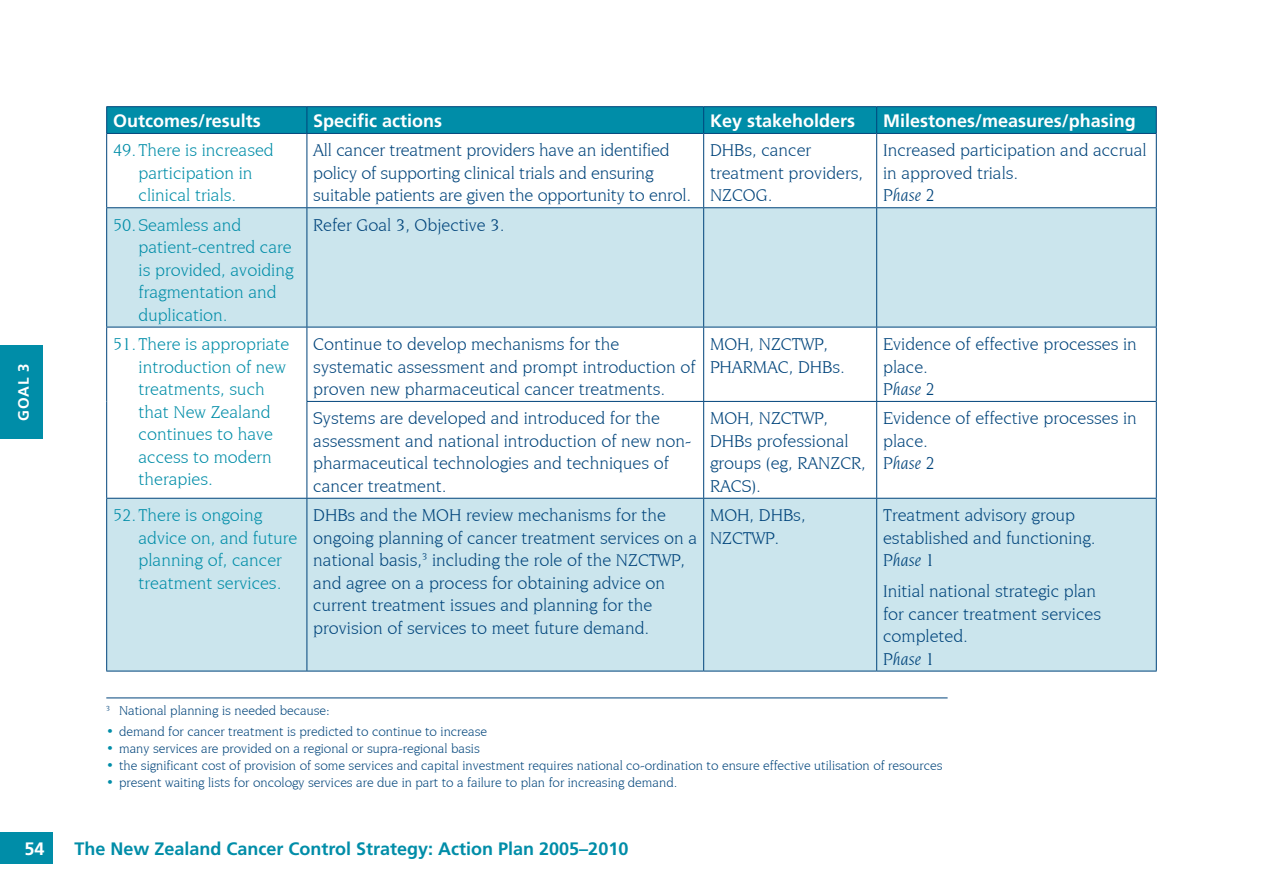
<style>
.page{position:relative;width:1263px;height:893px;background:#fff}
.page>*{position:absolute;margin:0;border:0;box-sizing:border-box;transform-origin:0 0}
.t1{font:18px/22.5px "Novarese IT Cby BT Book";color:#00447b}
.t2{font:18px/22.5px "Novarese IT Cby BT Book";color:#008da8}
.t3{font:700 18px "Frutiger";color:#fff}
.t4{font:700 18px "Frutiger";color:#008da8}
.t5{font:italic 18px "Novarese IT Cby BT";color:#00447b}
.t6{font:700 15px "Frutiger";color:#fff}
.t7{font:13.5px "Novarese IT Cby BT Book";color:#00447b}
.s1{color:#008da8}
</style>
<div class="page">
<div style="left:0;top:345px;width:43px;height:94px;background:#008da8"></div>
<div style="left:0;top:832px;width:53px;height:31px;background:#008da8"></div>
<svg style="left:107px;top:208px;width:1049px;height:463px;fill:#cbe5ed"></svg>
<hr style="left:106px;top:134px;width:1px;height:73px;background:#00447b">
<hr style="left:1156px;top:134px;width:1px;height:73px;background:#00447b">
<hr style="left:307px;top:134px;width:1px;height:73px;background:#00447b">
<hr style="left:703px;top:134px;width:1px;height:73px;background:#00447b">
<hr style="left:876px;top:134px;width:1px;height:73px;background:#00447b">
<hr style="left:307px;top:208px;width:1px;height:119px;background:#00447b">
<hr style="left:703px;top:208px;width:1px;height:119px;background:#00447b">
<hr style="left:876px;top:208px;width:1px;height:119px;background:#00447b">
<hr style="left:307px;top:327px;width:1px;height:74px;background:#00447b">
<hr style="left:703px;top:327px;width:1px;height:74px;background:#00447b">
<hr style="left:876px;top:327px;width:1px;height:74px;background:#00447b">
<hr style="left:307px;top:401px;width:397px;height:1px;background:#00447b">
<hr style="left:307px;top:402px;width:1px;height:96px;background:#00447b">
<hr style="left:704px;top:401px;width:173px;height:1px;background:#00447b">
<hr style="left:703px;top:402px;width:1px;height:96px;background:#00447b">
<hr style="left:877px;top:401px;width:279px;height:1px;background:#00447b">
<hr style="left:876px;top:402px;width:1px;height:96px;background:#00447b">
<hr style="left:307px;top:499px;width:1px;height:172px;background:#00447b">
<hr style="left:703px;top:499px;width:1px;height:172px;background:#00447b">
<hr style="left:876px;top:499px;width:1px;height:172px;background:#00447b">
<hr style="left:106px;top:106px;width:201px;height:1px;background:#00447b">
<hr style="left:307px;top:106px;width:397px;height:1px;background:#00447b">
<hr style="left:704px;top:106px;width:173px;height:1px;background:#00447b">
<hr style="left:877px;top:106px;width:280px;height:1px;background:#00447b">
<div style="left:106px;top:107px;width:1051px;height:26px;background:#008da8"></div>
<hr style="left:106px;top:133px;width:201px;height:1px;background:#00447b">
<hr style="left:307px;top:133px;width:397px;height:1px;background:#00447b">
<hr style="left:704px;top:133px;width:173px;height:1px;background:#00447b">
<hr style="left:877px;top:133px;width:280px;height:1px;background:#00447b">
<hr style="left:106px;top:207px;width:201px;height:1px;background:#00447b">
<hr style="left:106px;top:208px;width:1px;height:119px;background:#00447b">
<hr style="left:307px;top:207px;width:397px;height:1px;background:#00447b">
<hr style="left:704px;top:207px;width:173px;height:1px;background:#00447b">
<hr style="left:877px;top:207px;width:280px;height:1px;background:#00447b">
<hr style="left:1156px;top:208px;width:1px;height:119px;background:#00447b">
<hr style="left:106px;top:327px;width:201px;height:1px;background:#00447b">
<hr style="left:106px;top:327px;width:1px;height:74px;background:#00447b">
<hr style="left:307px;top:327px;width:397px;height:1px;background:#00447b">
<hr style="left:704px;top:327px;width:173px;height:1px;background:#00447b">
<hr style="left:877px;top:327px;width:280px;height:1px;background:#00447b">
<hr style="left:1156px;top:327px;width:1px;height:74px;background:#00447b">
<hr style="left:106px;top:401px;width:1px;height:97px;background:#00447b">
<hr style="left:1156px;top:401px;width:1px;height:97px;background:#00447b">
<hr style="left:106px;top:498px;width:201px;height:1px;background:#00447b">
<hr style="left:106px;top:499px;width:1px;height:172px;background:#00447b">
<hr style="left:307px;top:498px;width:397px;height:1px;background:#00447b">
<hr style="left:704px;top:498px;width:173px;height:1px;background:#00447b">
<hr style="left:877px;top:498px;width:280px;height:1px;background:#00447b">
<hr style="left:1156px;top:499px;width:1px;height:172px;background:#00447b">
<hr style="left:106px;top:671px;width:201px;height:1px;background:#00447b">
<hr style="left:307px;top:671px;width:397px;height:1px;background:#00447b">
<hr style="left:704px;top:671px;width:173px;height:1px;background:#00447b">
<hr style="left:877px;top:671px;width:280px;height:1px;background:#00447b">
<hr style="left:106px;top:698px;width:841px;height:1px;background:#00447b">
<p class="t6" style="left:15px;top:421px;width:59px;rotate:-90deg">GOAL 3</p>
<p class="t3" style="left:113px;top:110px;width:149px">Outcomes/results</p>
<p class="t3" style="left:313px;top:110px;width:131px">Specific actions</p>
<p class="t3" style="left:710px;top:110px;width:147px">Key stakeholders</p>
<p class="t3" style="left:883px;top:110px;width:254px">Milestones/measures/phasing</p>
<p class="t2" style="left:139px;top:139px;width:137px;text-indent:-26px">49. There is increased participation in clinical trials.</p>
<p class="t1" style="left:313px;top:139px;width:379px">All cancer treatment providers have an identified policy of supporting clinical trials and ensuring suitable patients are given the opportunity to enrol.</p>
<p class="t1" style="left:710px;top:139px;width:155px">DHBs, cancer treatment providers,<br>NZCOG.</p>
<p class="t1" style="left:883px;top:139px;width:265px">Increased participation and accrual in approved trials.</p>
<p class="t5" style="left:883px;top:185px;width:53px">Phase 2</p>
<p class="t2" style="left:139px;top:213px;width:157px;text-indent:-26px">50. Seamless and patient-centred care is provided, avoiding fragmentation and duplication.</p>
<p class="t1" style="left:313px;top:213px;width:193px">Refer Goal 3, Objective 3.</p>
<p class="t2" style="left:139px;top:333px;width:152px;text-indent:-26px">51. There is appropriate introduction of new treatments, such that New Zealand continues to have access to modern therapies.</p>
<p class="t1" style="left:313px;top:333px;width:384px">Continue to develop mechanisms for the systematic assessment and prompt introduction of proven new pharmaceutical cancer treatments.</p>
<p class="t1" style="left:710px;top:333px;width:136px">MOH, NZCTWP,<br>PHARMAC, DHBs.</p>
<p class="t1" style="left:883px;top:333px;width:255px">Evidence of effective processes in place.</p>
<p class="t5" style="left:883px;top:378px;width:53px">Phase 2</p>
<p class="t1" style="left:313px;top:407px;width:379px">Systems are developed and introduced for the assessment and national introduction of new non&shy;pharmaceutical technologies and techniques of cancer treatment.</p>
<p class="t1" style="left:710px;top:407px;width:157px">MOH, NZCTWP,<br>DHBs professional groups (eg, RANZCR,<br>RACS).</p>
<p class="t1" style="left:883px;top:407px;width:255px">Evidence of effective processes in place.</p>
<p class="t5" style="left:883px;top:453px;width:53px">Phase 2</p>
<p class="t2" style="left:139px;top:504px;width:160px;text-indent:-26px">52. There is ongoing advice on, and future planning of, cancer treatment services.</p>
<p class="t1" style="left:313px;top:504px;width:385px">DHBs and the MOH review mechanisms for the ongoing planning of cancer treatment services on a national basis,<sup>3</sup> including the role of the NZCTWP, and agree on a process for obtaining advice on current treatment issues and planning for the provision of services to meet future demand.</p>
<p class="t1" style="left:710px;top:504px;width:97px">MOH, DHBs,<br>NZCTWP.</p>
<p class="t1" style="left:883px;top:504px;width:214px">Treatment advisory group established and functioning.</p>
<p class="t5" style="left:883px;top:550px;width:53px">Phase 1</p>
<p class="t1" style="left:883px;top:580px;width:220px">Initial national strategic plan for cancer treatment services completed.</p>
<p class="t5" style="left:883px;top:648px;width:53px">Phase 1</p>
<p class="t7" style="left:106px;top:703px;width:225px"><sup>3</sup> National planning is needed because:</p>
<p class="t7" style="left:106px;top:723px;width:382px"><span class="s1">•</span> demand for cancer treatment is predicted to continue to increase</p>
<p class="t7" style="left:106px;top:740px;width:375px"><span class="s1">•</span> many services are provided on a regional or supra-regional basis</p>
<p class="t7" style="left:106px;top:757px;width:838px"><span class="s1">•</span> the significant cost of provision of some services and capital investment requires national co-ordination to ensure effective utilisation of resources</p>
<p class="t7" style="left:106px;top:774px;width:572px"><span class="s1">•</span> present waiting lists for oncology services are due in part to a failure to plan for increasing demand.</p>
<p class="t3" style="left:25px;top:838px;width:22px">54</p>
<p class="t4" style="left:74px;top:838px;width:555px">The New Zealand Cancer Control Strategy: Action Plan 2005–2010</p>
</div>
